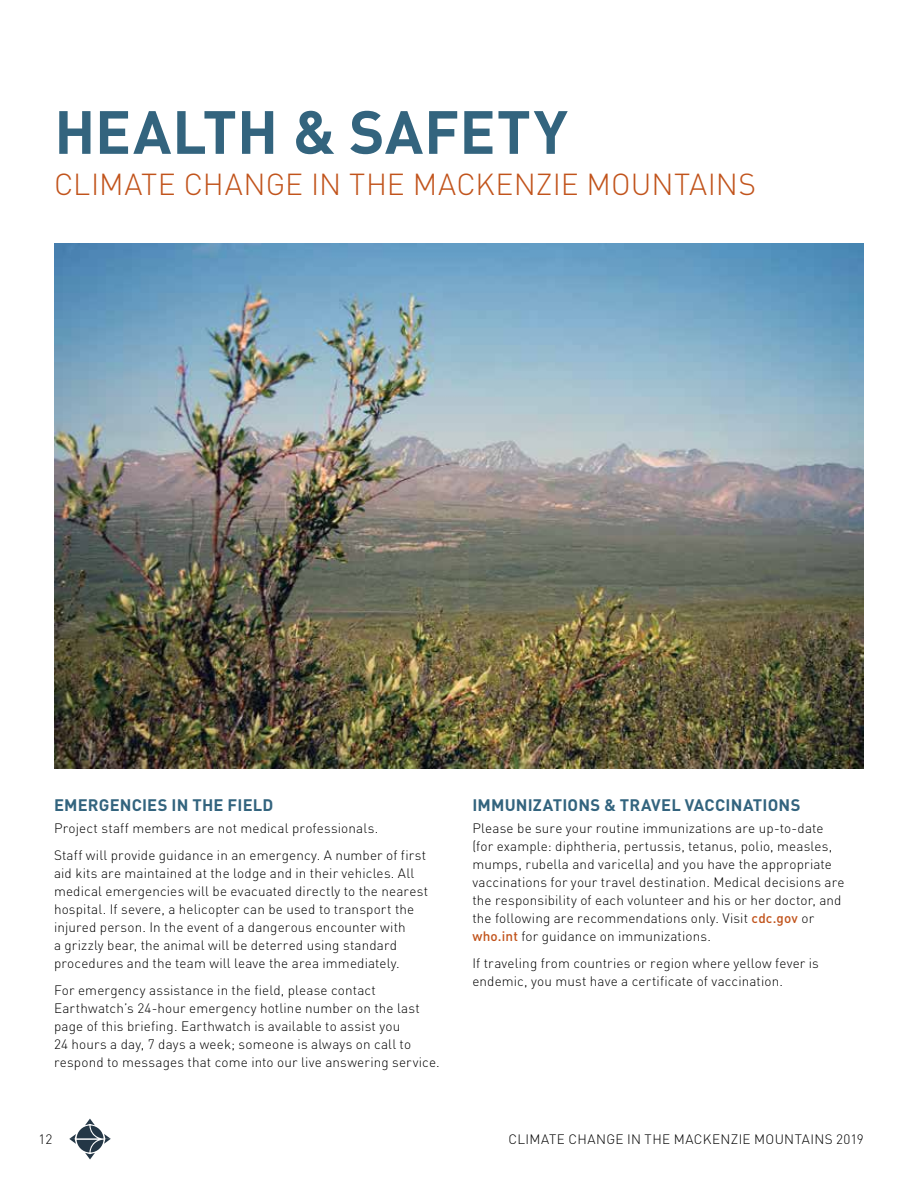
<style>
.page{position:relative;width:918px;height:1188px;background:#fff}
.page>*{position:absolute;margin:0;border:0;box-sizing:border-box;transform-origin:0 0}
.t1{font:700 60px "DINOT";letter-spacing:.01em;color:#33647e}
.t2{font:300 30px "DINOT";color:#c1531b}
.t3{font:700 16.5px "DINOT";letter-spacing:.01em;color:#33647e}
.t4{font:300 13.5px/18px "DINOT";letter-spacing:.01em;color:#000}
.s1{font-weight:500;color:#c1531b}
</style>
<div class="page">
<svg style="left:69px;top:1119px;width:42px;height:41px"></svg>
<img style="left:54px;top:243px;width:810px;height:525px">
<h1 class="t1" style="left:54px;top:85px;width:515px">HEALTH &amp; SAFETY</h1>
<h2 class="t2" style="left:54px;top:161px;width:703px">CLIMATE CHANGE IN THE MACKENZIE MOUNTAINS</h2>
<p class="t3" style="left:54px;top:792px;width:221px">EMERGENCIES IN THE FIELD</p>
<p class="t4" style="left:54px;top:814px;width:374px;line-height:26.7px">Project staff members are not medical professionals.<br>Staff will provide guidance in an emergency. A number of first</p>
<p class="t4" style="left:54px;top:863px;width:376px">aid kits are maintained at the lodge and in their vehicles. All medical emergencies will be evacuated directly to the nearest hospital. If severe, a helicopter can be used to transport the injured person. In the event of a dangerous encounter with<br>a grizzly bear, the animal will be deterred using standard procedures and the team will leave the area immediately.</p>
<p class="t4" style="left:54px;top:980px;width:387px">For emergency assistance in the field, please contact Earthwatch’s 24-hour emergency hotline number on the last page of this briefing. Earthwatch is available to assist you<br>24 hours a day, 7 days a week; someone is always on call to respond to messages that come into our live answering service.</p>
<p class="t3" style="left:473px;top:792px;width:329px">IMMUNIZATIONS &amp; TRAVEL VACCINATIONS</p>
<p class="t4" style="left:472px;top:818px;width:374px">Please be sure your routine immunizations are up-to-date (for example: diphtheria, pertussis, tetanus, polio, measles, mumps, rubella and varicella) and you have the appropriate vaccinations for your travel destination. Medical decisions are the responsibility of each volunteer and his or her doctor, and the following are recommendations only. Visit <span class="s1">cdc.gov</span> or <span class="s1">who.int</span> for guidance on immunizations.</p>
<p class="t4" style="left:472px;top:953px;width:348px">If traveling from countries or region where yellow fever is endemic, you must have a certificate of vaccination.</p>
<p class="t4" style="left:39px;top:1129px;width:15px">12</p>
<p class="t4" style="left:509px;top:1129px;width:357px">CLIMATE CHANGE IN THE MACKENZIE MOUNTAINS 2019</p>
</div>
